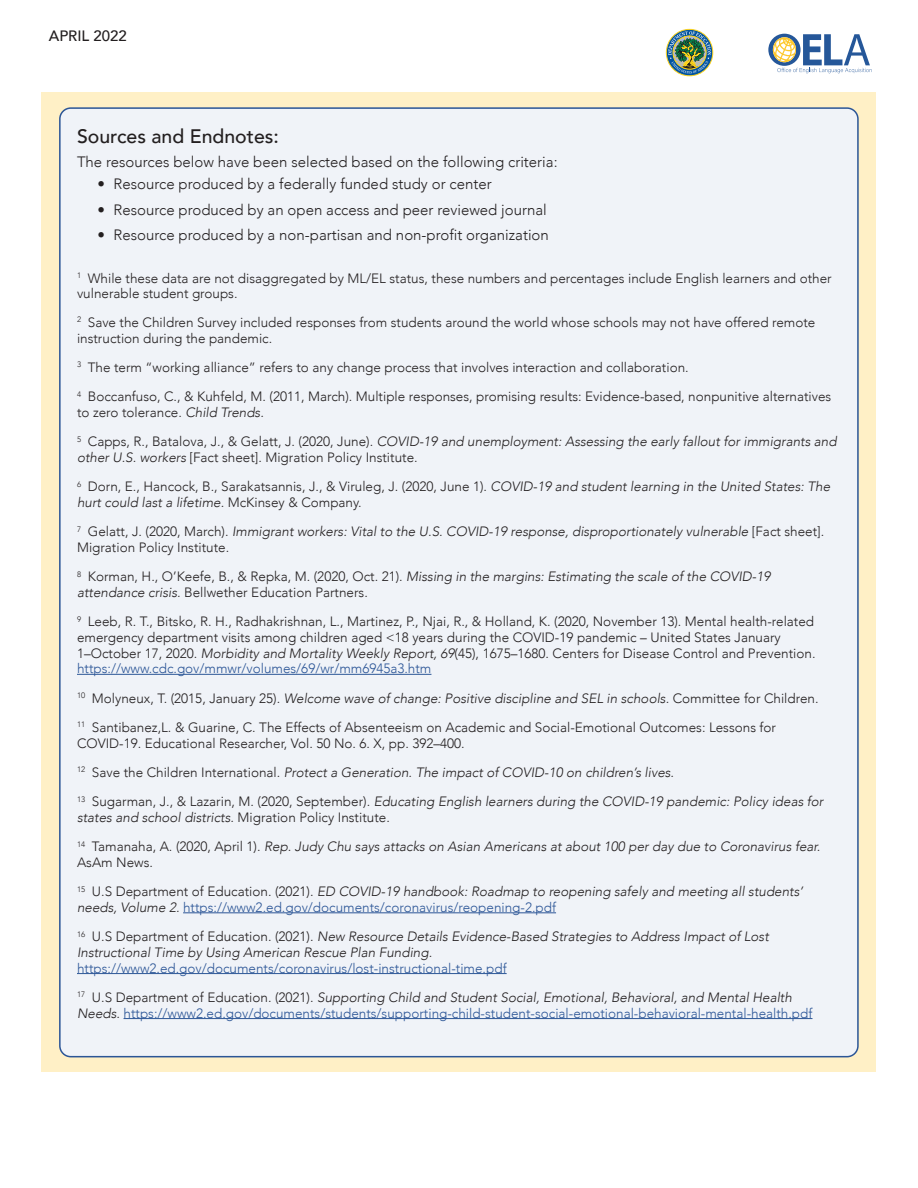
<style>
.page{position:relative;width:918px;height:1188px;background:#fff}
.page>*{position:absolute;margin:0;border:0;box-sizing:border-box;transform-origin:0 0}
.t1{font:500 19.5px "Avenir";color:#231f20}
.t2{font:300 15px "Avenir";color:#231f20}
.t3{font:500 15px "Avenir";color:#231f20}
.t4{font:300 13.5px/29.2px "Avenir";color:#231f20}
.t5{font:italic 300 13.5px/29.2px "Avenir";color:#231f20}
.t6{font:300 13.5px/29.2px "Avenir";color:#2c5697}
.s1{font-style:normal}
.s2{font-style:italic}
.s3{color:#2c5697}
.s4{font-style:normal;color:#2c5697}
.s5{color:#231f20}
.s6{font-style:italic;color:#231f20}
</style>
<div class="page">
<div style="left:42px;top:93px;width:834px;height:979px;background:#fff0c6"></div>
<svg style="left:768px;top:34px;width:33px;height:32px"></svg>
<svg style="left:771px;top:34px;width:101px;height:39px"></svg>
<div style="left:666px;top:29px;width:47px;height:47px;border:1px solid #fed41d;border-radius:50%"></div>
<svg style="left:668px;top:31px;width:43px;height:43px;background:#6f9182"></svg>
<div style="left:673px;top:36px;width:33px;height:33px;border:1px solid #fed41d;border-radius:50%"></div>
<div style="left:60px;top:108px;width:798px;height:949px;background:#f0f3f8;border-radius:11px"></div>
<hr style="left:77px;top:674px;width:354px;height:1px;background:#2c5697">
<hr style="left:183px;top:912px;width:373px;height:1px;background:#2c5697">
<hr style="left:77px;top:973px;width:430px;height:1px;background:#2c5697">
<hr style="left:124px;top:1018px;width:688px;height:1px;background:#2c5697">
<p class="t3" style="left:49px;top:23px;width:80px">APRIL 2022</p>
<h1 class="t1" style="left:77px;top:119px;width:203px">Sources and Endnotes:</h1>
<p class="t2" style="left:77px;top:153px;width:482px">The resources below have been selected based on the following criteria:</p>
<p class="t2" style="left:97px;top:175px;width:396px">• Resource produced by a federally funded study or center</p>
<p class="t2" style="left:97px;top:201px;width:451px">• Resource produced by an open access and peer reviewed journal</p>
<p class="t2" style="left:97px;top:226px;width:453px">• Resource produced by a non-partisan and non-profit organization</p>
<p class="t4" style="left:77px;top:270px;width:756px;line-height:15px"><sup>1</sup> While these data are not disaggregated by ML/EL status, these numbers and percentages include English learners and other vulnerable student groups.</p>
<p class="t4" style="left:77px;top:314px;width:740px;line-height:15.8px"><sup>2</sup> Save the Children Survey included responses from students around the world whose schools may not have offered remote instruction during the pandemic.</p>
<p class="t4" style="left:77px;top:353px;width:756px"><sup>3</sup> The term “working alliance” refers to any change process that involves interaction and collaboration.<br><sup>4</sup> Boccanfuso, C., &amp; Kuhfeld, M. (2011, March). Multiple responses, promising results: Evidence-based, nonpunitive alternatives</p>
<p class="t5" style="left:77px;top:398px;width:761px"><span class="s1">to zero tolerance.</span> Child Trends.<br><sup>5</sup> <span class="s1">Capps, R., Batalova, J., &amp; Gelatt, J. (2020, June).</span> COVID-19 and unemployment: Assessing the early fallout for immigrants and</p>
<p class="t4" style="left:77px;top:443px;width:755px"><span class="s2">other U.S. workers</span> [Fact sheet]. Migration Policy Institute.<br><sup>6</sup> Dorn, E., Hancock, B., Sarakatsannis, J., &amp; Viruleg, J. (2020, June 1). <span class="s2">COVID-19 and student learning in the United States: The</span></p>
<p class="t5" style="left:77px;top:488px;width:749px">hurt could last a lifetime. <span class="s1">McKinsey &amp; Company.<br></span><sup>7</sup> <span class="s1">Gelatt, J. (2020, March).</span> Immigrant workers: Vital to the U.S. COVID-19 response, disproportionately vulnerable <span class="s1">[Fact sheet].</span></p>
<p class="t4" style="left:77px;top:533px;width:695px">Migration Policy Institute.<br><sup>8</sup> Korman, H., O’Keefe, B., &amp; Repka, M. (2020, Oct. 21). <span class="s2">Missing in the margins: Estimating the scale of the COVID-19</span></p>
<p class="t4" style="left:77px;top:578px;width:739px"><span class="s2">attendance crisis.</span> Bellwether Education Partners.<br><sup>9</sup> Leeb, R. T., Bitsko, R. H., Radhakrishnan, L., Martinez, P., Njai, R., &amp; Holland, K. (2020, November 13). Mental health-related</p>
<p class="t4" style="left:77px;top:629px;width:740px;line-height:15.8px">emergency department visits among children aged &lt;18 years during the COVID-19 pandemic – United States January<br>1–October 17, 2020. <span class="s2">Morbidity and Mortality Weekly Report, 69</span>(45), 1675–1680. Centers for Disease Control and Prevention. <span class="s3">https://www.cdc.gov/mmwr/volumes/69/wr/mm6945a3.htm</span></p>
<p class="t4" style="left:77px;top:683px;width:743px"><sup>10</sup> Molyneux, T. (2015, January 25). <span class="s2">Welcome wave of change: Positive discipline and SEL in schools.</span> Committee for Children.<br><sup>11</sup> Santibanez,L. &amp; Guarine, C. The Effects of Absenteeism on Academic and Social-Emotional Outcomes: Lessons for</p>
<p class="t4" style="left:77px;top:728px;width:748px">COVID-19. Educational Researcher, Vol. 50 No. 6. X, pp. 392–400.<br><sup>12</sup> Save the Children International. <span class="s2">Protect a Generation. The impact of COVID-10 on children’s lives.<br></span><sup>13</sup> Sugarman, J., &amp; Lazarin, M. (2020, September). <span class="s2">Educating English learners during the COVID-19 pandemic: Policy ideas for</span></p>
<p class="t5" style="left:77px;top:803px;width:745px">states and school districts. <span class="s1">Migration Policy Institute.<br></span><sup>14</sup> <span class="s1">Tamanaha, A. (2020, April 1).</span> Rep. Judy Chu says attacks on Asian Americans at about 100 per day due to Coronavirus fear.</p>
<p class="t5" style="left:77px;top:848px;width:728px"><span class="s1">AsAm News.<br></span><sup>15</sup> <span class="s1">U.S Department of Education. (2021).</span> ED COVID-19 handbook: Roadmap to reopening safely and meeting all students’</p>
<p class="t5" style="left:77px;top:893px;width:693px">needs, Volume 2. <span class="s4">https://www2.ed.gov/documents/coronavirus/reopening-2.pdf<br></span><sup>16</sup> <span class="s1">U.S Department of Education. (2021).</span> New Resource Details Evidence-Based Strategies to Address Impact of Lost</p>
<p class="t5" style="left:77px;top:938px;width:357px">Instructional Time by Using American Rescue Plan Funding.</p>
<p class="t6" style="left:77px;top:953px;width:716px">https://www2.ed.gov/documents/coronavirus/lost-instructional-time.pdf<br><sup>17</sup> <span class="s5">U.S Department of Education. (2021).</span> <span class="s6">Supporting Child and Student Social, Emotional, Behavioral, and Mental Health</span></p>
<p class="t6" style="left:77px;top:998px;width:737px"><span class="s6">Needs.</span> https://www2.ed.gov/documents/students/supporting-child-student-social-emotional-behavioral-mental-health.pdf</p>
</div>
